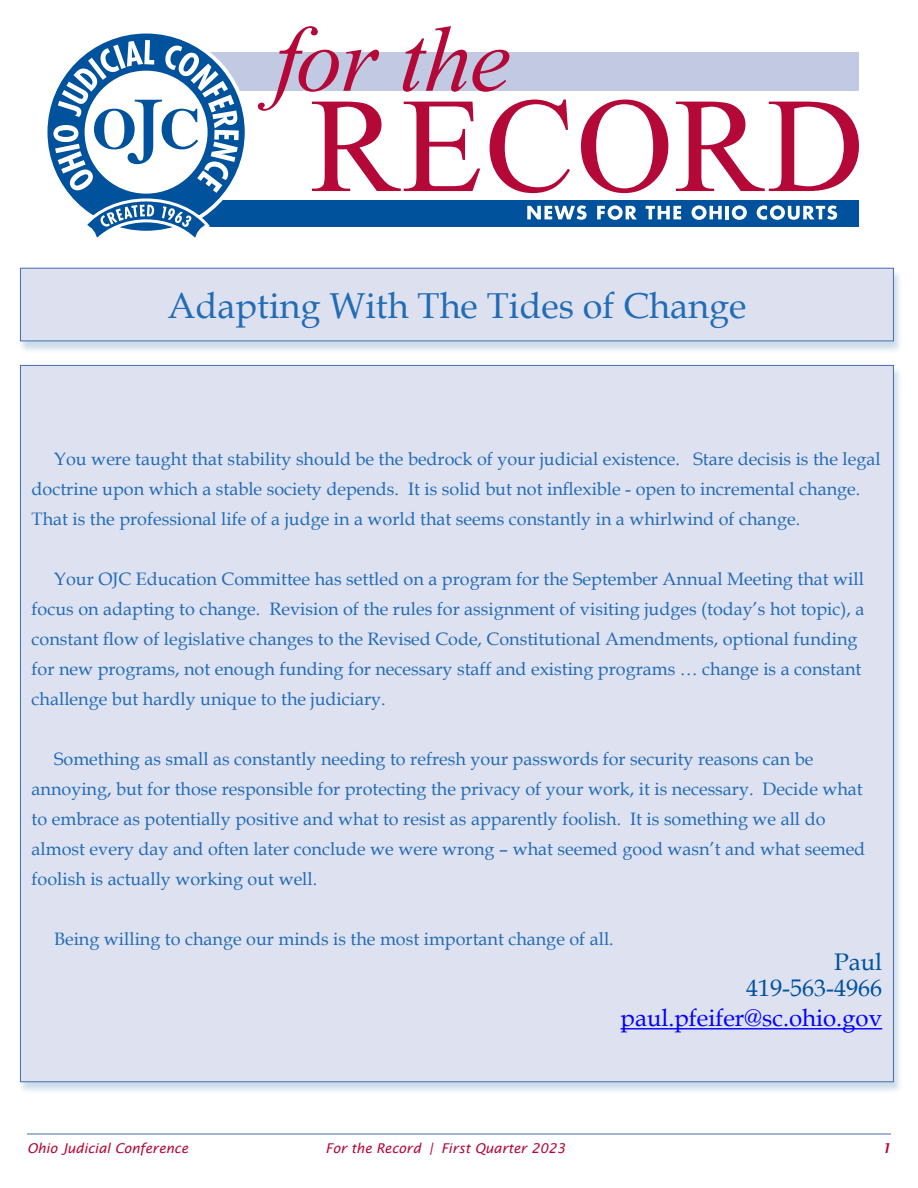
<style>
.page{position:relative;width:918px;height:1188px;background:#fff}
.page>*{position:absolute;margin:0;border:0;box-sizing:border-box;transform-origin:0 0}
.t1{font:36px "Book Antiqua";color:#226bb5}
.t2{font:24px "Book Antiqua";color:#00f}
.t3{font:24px/25.5px "Book Antiqua";color:#00529c;text-align:right}
.t4{font:18px/30px "Book Antiqua";color:#226bb5}
.t5{font:italic 13.5px "Lucida Sans";color:#b30838}
.t6{font:italic 600 13.5px "Lucida Sans";color:#b30838}
</style>
<div class="page">
<hr style="left:27px;top:1134px;width:864px;height:1px;background:#456ead">
<div style="left:154px;top:200px;width:705px;height:26px;background:#00529c"></div>
<div style="left:194px;top:52px;width:665px;height:39px;background:#c2cae3"></div>
<svg style="left:46px;top:32px;width:201px;height:201px"></svg>
<svg style="left:53px;top:40px;width:186px;height:198px"></svg>
<svg style="left:581px;top:100px;width:87px;height:93px"></svg>
<svg style="left:676px;top:102px;width:183px;height:89px"></svg>
<svg style="left:527px;top:205px;width:60px;height:15px"></svg>
<svg style="left:597px;top:205px;width:40px;height:15px"></svg>
<svg style="left:646px;top:206px;width:35px;height:13px"></svg>
<svg style="left:692px;top:205px;width:30px;height:15px"></svg>
<hr style="left:725px;top:206px;width:4px;height:13px;background:#fff">
<svg style="left:732px;top:205px;width:15px;height:15px"></svg>
<svg style="left:757px;top:205px;width:80px;height:15px"></svg>
<svg style="left:258px;top:26px;width:312px;height:167px"></svg>
<div style="left:19px;top:366px;width:883px;height:728px;background:#00529c;opacity:.2"></div>
<div style="left:20px;top:365px;width:873px;height:717px;background:#dde1f0"></div>
<hr style="left:621px;top:1028px;width:261px;height:1px;background:#00f">
<div style="left:19px;top:269px;width:883px;height:84px;background:#00529c;opacity:.2"></div>
<div style="left:20px;top:268px;width:873px;height:73px;background:#dde1ef"></div>
<div style="left:20px;top:268px;width:874px;height:73px;border:1px solid #456ead"></div>
<h1 class="t1" style="left:168px;top:280px;width:580px">Adapting With The Tides of Change</h1>
<p class="t4" style="left:32px;top:443px;width:851px;text-indent:22px">You were taught that stability should be the bedrock of your judicial existence. Stare decisis is the legal doctrine upon which a stable society depends. It is solid but not inflexible - open to incremental change.<br>That is the professional life of a judge in a world that seems constantly in a whirlwind of change.</p>
<p class="t4" style="left:32px;top:563px;width:834px;text-indent:22px">Your OJC Education Committee has settled on a program for the September Annual Meeting that will focus on adapting to change. Revision of the rules for assignment of visiting judges (today’s hot topic), a constant flow of legislative changes to the Revised Code, Constitutional Amendments, optional funding for new programs, not enough funding for necessary staff and existing programs … change is a constant challenge but hardly unique to the judiciary.</p>
<p class="t4" style="left:32px;top:743px;width:835px;text-indent:22px">Something as small as constantly needing to refresh your passwords for security reasons can be annoying, but for those responsible for protecting the privacy of your work, it is necessary. Decide what to embrace as potentially positive and what to resist as apparently foolish. It is something we all do almost every day and often later conclude we were wrong – what seemed good wasn’t and what seemed foolish is actually working out well.</p>
<p class="t4" style="left:54px;top:923px;width:561px">Being willing to change our minds is the most important change of all.</p>
<h2 class="t3" style="left:746px;top:949px;width:137px">Paul<br>419-563-4966</h2>
<h2 class="t2" style="left:621px;top:1001px;width:263px">paul.pfeifer@sc.ohio.gov</h2>
<p class="t5" style="left:27px;top:1140px;width:163px">Ohio Judicial Conference</p>
<p class="t5" style="left:326px;top:1140px;width:241px">For the Record | First Quarter 2023</p>
<p class="t6" style="left:882px;top:1140px;width:10px">1</p>
</div>
